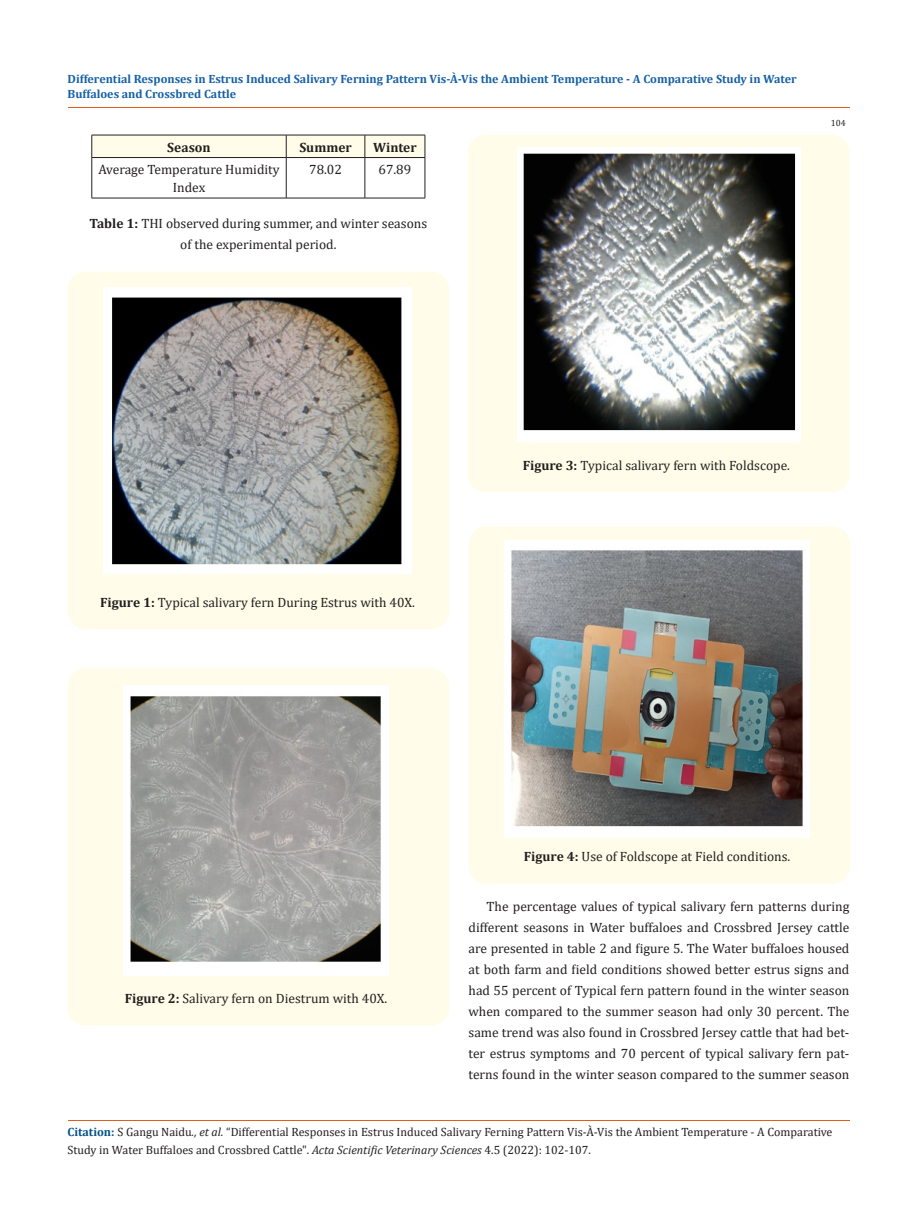
<style>
.page{position:relative;width:917px;height:1224px;background:#fff}
.page>*{position:absolute;margin:0;border:0;box-sizing:border-box;transform-origin:0 0}
.t1{font:13.5px/21px "Cambria";color:#231f20;text-align:center}
.t2{font:700 13.5px "Cambria";color:#231f20}
.t3{font:12px/18px "Cambria";color:#231f20}
.t4{font:700 12px "Cambria";color:#1560a6}
.t5{font:9px "Cambria";color:#231f20}
.s1{font-weight:700}
.s2{font-weight:700;color:#035089}
.s3{font-style:italic}
</style>
<div class="page">
<div style="left:91px;top:135px;width:334px;height:23px;background:#fffde9"></div>
<hr style="left:92px;top:157px;width:194px;height:1px;background:#231f20">
<hr style="left:91px;top:158px;width:1px;height:40px;background:#231f20">
<hr style="left:286px;top:157px;width:79px;height:1px;background:#231f20">
<hr style="left:286px;top:158px;width:1px;height:40px;background:#231f20">
<hr style="left:365px;top:157px;width:60px;height:1px;background:#231f20">
<hr style="left:364px;top:158px;width:1px;height:40px;background:#231f20">
<hr style="left:424px;top:158px;width:1px;height:40px;background:#231f20">
<hr style="left:92px;top:198px;width:194px;height:1px;background:#231f20">
<hr style="left:286px;top:198px;width:79px;height:1px;background:#231f20">
<hr style="left:365px;top:198px;width:60px;height:1px;background:#231f20">
<div style="left:68px;top:272px;width:381px;height:357px;background:#fffde9;border-radius:18px"></div>
<img style="left:104px;top:287px;width:307px;height:286px">
<div style="left:68px;top:668px;width:381px;height:358px;background:#fffde9;border-radius:18px"></div>
<img style="left:124px;top:685px;width:264px;height:290px">
<div style="left:468px;top:135px;width:381px;height:357px;background:#fffde9;border-radius:18px"></div>
<img style="left:517px;top:148px;width:283px;height:293px">
<div style="left:468px;top:526px;width:382px;height:358px;background:#fffde9;border-radius:18px"></div>
<img style="left:504px;top:540px;width:305px;height:297px">
<hr style="left:68px;top:108px;width:781px;height:1px;background:#e05d1a">
<hr style="left:68px;top:1120px;width:781px;height:1px;background:#e05d1a">
<p class="t4" style="left:68px;top:70px;width:730px">Differential Responses in Estrus Induced Salivary Ferning Pattern Vis-À-Vis the Ambient Temperature - A Comparative Study in Water</p>
<p class="t4" style="left:68px;top:85px;width:170px">Buffaloes and Crossbred Cattle</p>
<p class="t2" style="left:167px;top:137px;width:45px">Season</p>
<p class="t2" style="left:299px;top:137px;width:54px">Summer</p>
<p class="t2" style="left:373px;top:137px;width:45px">Winter</p>
<p class="t1" style="left:98px;top:160px;width:183px;line-height:18px">Average Temperature Humidity<br>Index</p>
<p class="t1" style="left:309px;top:159px;width:34px">78.02</p>
<p class="t1" style="left:378px;top:159px;width:34px">67.89</p>
<p class="t1" style="left:89px;top:213px;width:339px"><span class="s1">Table 1:</span> THI observed during summer, and winter seasons of the experimental period.</p>
<p class="t5" style="left:830px;top:118px;width:16px">104</p>
<p class="t1" style="left:100px;top:591px;width:316px"><span class="s1">Figure 1:</span> Typical salivary fern During Estrus with 40X.</p>
<p class="t1" style="left:522px;top:455px;width:269px"><span class="s1">Figure 3:</span> Typical salivary fern with Foldscope.</p>
<p class="t1" style="left:125px;top:988px;width:264px"><span class="s1">Figure 2:</span> Salivary fern on Diestrum with 40X.</p>
<p class="t1" style="left:524px;top:846px;width:268px"><span class="s1">Figure 4:</span> Use of Foldscope at Field conditions.</p>
<p class="t1" style="left:468px;top:895px;width:382px;text-align:justify;text-indent:18px">The percentage values of typical salivary fern patterns during different seasons in Water buffaloes and Crossbred Jersey cattle are presented in table 2 and figure 5. The Water buffaloes housed at both farm and field conditions showed better estrus signs and had 55 percent of Typical fern pattern found in the winter season when compared to the summer season had only 30 percent. The same trend was also found in Crossbred Jersey cattle that had bet&shy;ter estrus symptoms and 70 percent of typical salivary fern pat&shy;terns found in the winter season compared to the summer season</p>
<p class="t3" style="left:68px;top:1123px;width:766px"><span class="s2">Citation:</span> S Gangu Naidu<span class="s3">., et al.</span> “Differential Responses in Estrus Induced Salivary Ferning Pattern Vis-À-Vis the Ambient Temperature - A Comparative<br>Study in Water Buffaloes and Crossbred Cattle". <span class="s3">Acta Scientific Veterinary Sciences</span> 4.5 (2022): 102-107.</p>
</div>
